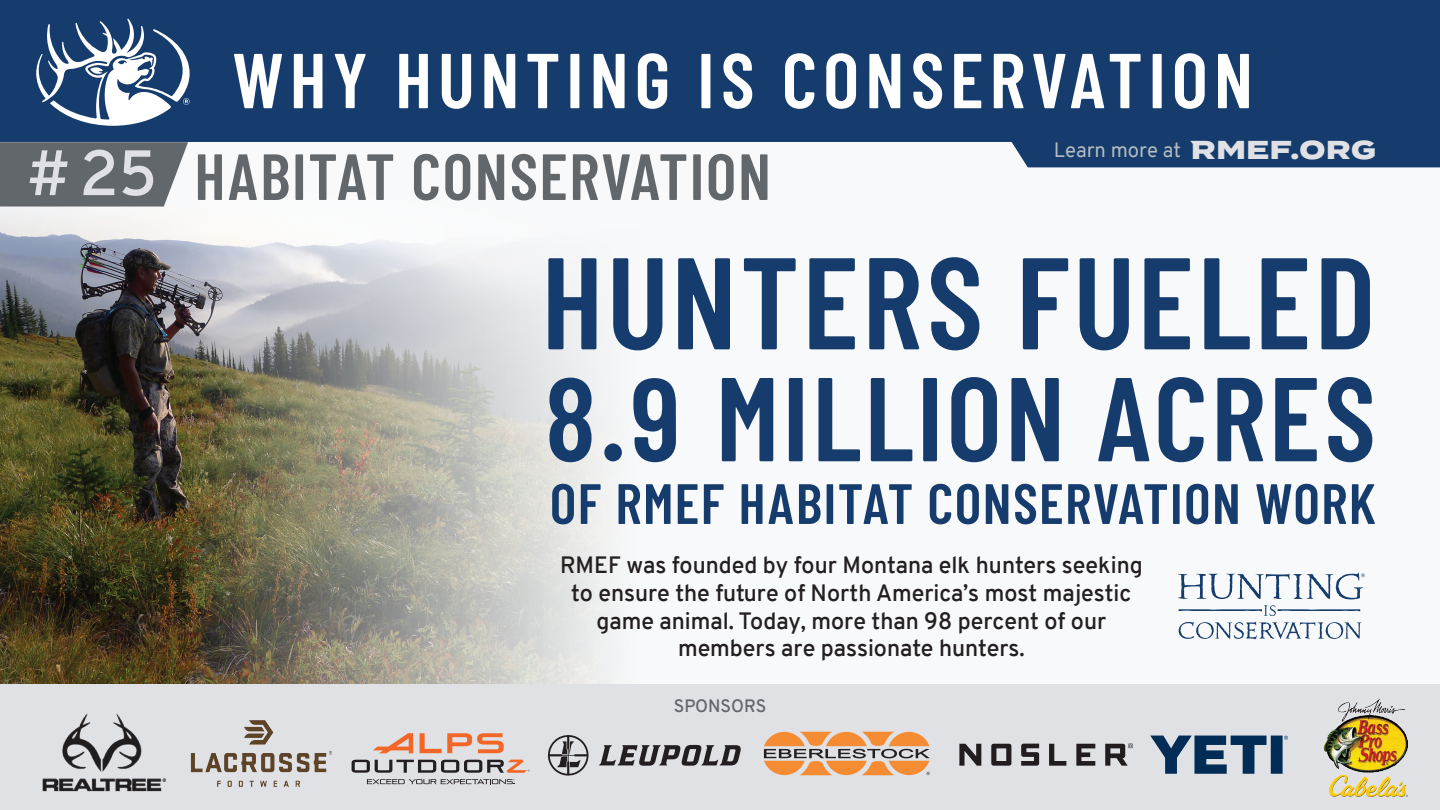
<style>
.page{position:relative;width:1440px;height:810px;background:#f4f6f7}
.page>*{position:absolute;margin:0;border:0;box-sizing:border-box;transform-origin:0 0}
.t1{font:600 130.12px "Barlow Condensed";letter-spacing:.025em;color:#163c6d}
.t2{font:600 119px "Barlow Condensed";letter-spacing:.025em;color:#163c6d}
.t3{font:600 77.62px "Barlow Condensed";letter-spacing:.075em;color:#fff}
.t4{font:600 65.12px "Barlow Condensed";letter-spacing:.025em;color:#62676c}
.t5{font:600 56.75px "Barlow Condensed";letter-spacing:.025em;color:#163c6d}
.t6{font:600 23.12px/27.8px "Overpass";color:#231f20;text-align:center}
.t7{font:20.25px "Overpass";color:#b5bbc0}
.t8{font:600 17.5px "Overpass";color:#62676c}
.s1{font-family:"Termina";font-weight:800;font-size:25.88px;color:#dfe1e4}
.s2{font-family:"Overpass";font-size:64px;color:#dfe1e4}
.s3{font-size:117.5px}
</style>
<div class="page">
<svg style="left:0;top:0;width:1440px;height:167px;background:#284b78"></svg>
<svg style="left:36px;top:19px;width:154px;height:107px"></svg>
<div style="left:0;top:684px;width:1440px;height:126px;background:#dfe1e4"></div>
<img style="left:42px;top:713px;width:124px;height:79px">
<svg style="left:599px;top:745px;width:142px;height:21px"></svg>
<svg style="left:548px;top:735px;width:41px;height:41px"></svg>
<svg style="left:420px;top:733px;width:84px;height:20px"></svg>
<svg style="left:373px;top:733px;width:40px;height:20px"></svg>
<svg style="left:367px;top:779px;width:148px;height:5px"></svg>
<svg style="left:352px;top:760px;width:178px;height:13px"></svg>
<svg style="left:764px;top:732px;width:166px;height:43px"></svg>
<svg style="left:959px;top:744px;width:22px;height:22px"></svg>
<svg style="left:991px;top:744px;width:20px;height:22px"></svg>
<svg style="left:1021px;top:744px;width:18px;height:22px"></svg>
<svg style="left:1049px;top:744px;width:17px;height:22px"></svg>
<svg style="left:1076px;top:744px;width:19px;height:22px"></svg>
<svg style="left:1105px;top:744px;width:28px;height:22px"></svg>
<img style="left:1323px;top:699px;width:84px;height:97px">
<svg style="left:1150px;top:736px;width:117px;height:38px"></svg>
<div style="left:1271px;top:736px;width:12px;height:38px;background:#002c55"></div>
<svg style="left:1284px;top:736px;width:4px;height:4px"></svg>
<img style="left:190px;top:720px;width:142px;height:67px">
<img style="left:0;top:159px;width:640px;height:525px">
<svg style="left:1179px;top:622px;width:183px;height:17px"></svg>
<svg style="left:1179px;top:605px;width:181px;height:11px"></svg>
<svg style="left:1178px;top:573px;width:187px;height:26px"></svg>
<svg style="left:0;top:142px;width:188px;height:65px;background:#6d7176"></svg>
<h3 class="t3" style="left:232px;top:32px;width:1022px">WHY HUNTING IS CONSERVATION</h3>
<p class="t7" style="left:1054px;top:136px;width:324px">Learn more at <span class="s1">RMEF.ORG</span></p>
<h3 class="t4" style="left:27px;top:136px;width:746px"><span class="s2"># 25</span> HABITAT CONSERVATION</h3>
<h1 class="t1" style="left:541px;top:222px;width:836px">HUNTERS FUELED</h1>
<h2 class="t2" style="left:545px;top:344px;width:832px"><span class="s3">8.9</span> MILLION ACRES</h2>
<h3 class="t5" style="left:550px;top:468px;width:828px">OF RMEF HABITAT CONSERVATION WORK</h3>
<p class="t6" style="left:560px;top:551px;width:584px">RMEF was founded by four Montana elk hunters seeking to ensure the future of North America’s most majestic game animal. Today, more than 98 percent of our members are passionate hunters.</p>
<p class="t8" style="left:674px;top:693px;width:94px">SPONSORS</p>
</div>
